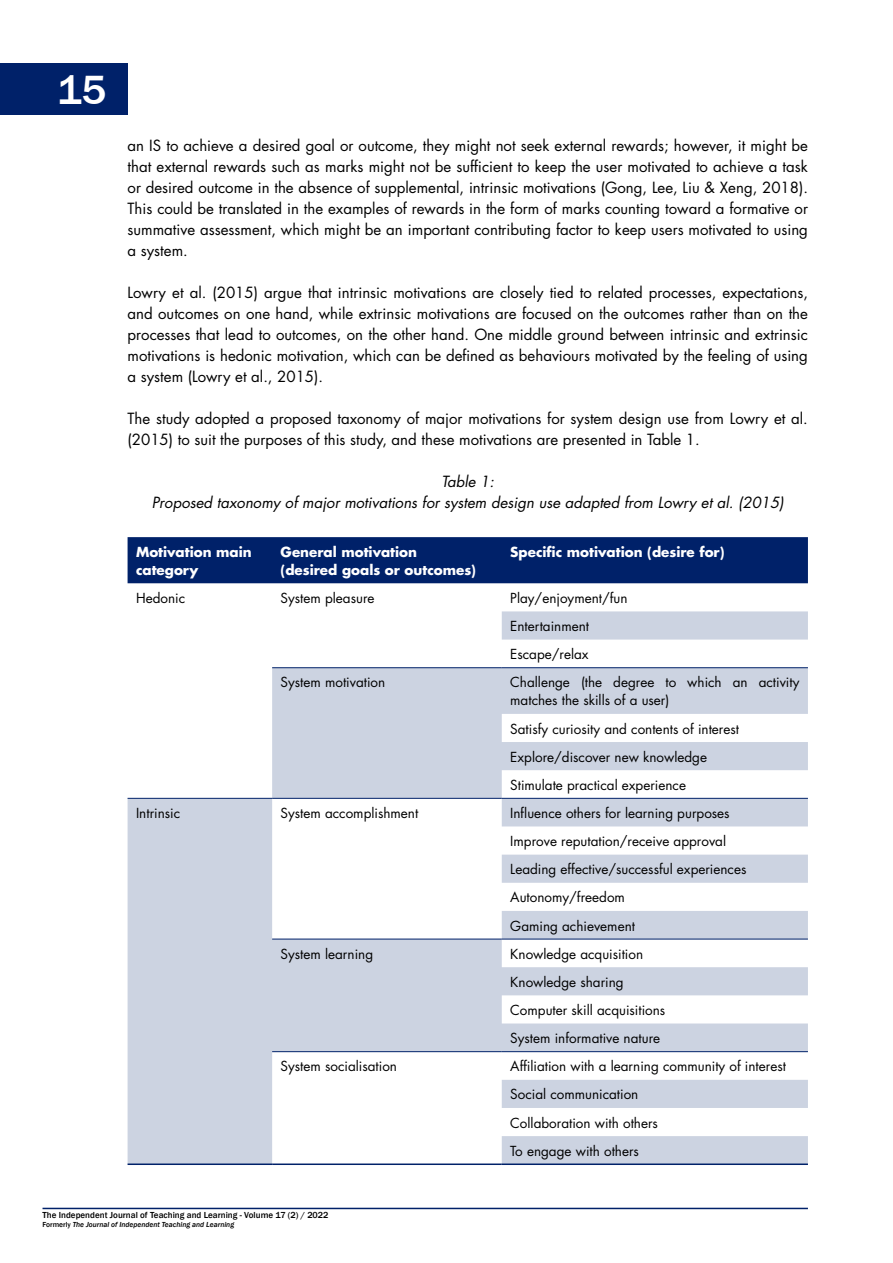
<style>
.page{position:relative;width:893px;height:1263px;background:#fff}
.page>*{position:absolute;margin:0;border:0;box-sizing:border-box;transform-origin:0 0}
.t1{font:500 42px "Franklin Gothic";color:#fff}
.t2{font:15px/21px "Futura Std";color:#000;text-align:justify}
.t3{font:italic 15px/21px "Futura Std";color:#000;text-align:center}
.t4{font:13.5px/28.2px "Futura Std";color:#000}
.t5{font:700 13.5px/18px "Futura Std";color:#fff}
.t6{font:500 9px "Franklin Gothic";color:#000}
.t7{font:italic 500 7.5px "Franklin Gothic";color:#000}
.s1{font-style:normal}
</style>
<div class="page">
<hr style="left:43px;top:1208px;width:765px;height:1px;background:#002169">
<div style="left:0;top:64px;width:128px;height:51px;background:#002169"></div>
<div style="left:128px;top:537px;width:680px;height:46px;background:#002169"></div>
<svg style="left:128px;top:611px;width:680px;height:552px;fill:#ccd3e1"></svg>
<hr style="left:128px;top:1163px;width:144px;height:2px;background:#002169">
<hr style="left:272px;top:1163px;width:230px;height:2px;background:#002169">
<hr style="left:502px;top:1163px;width:306px;height:2px;background:#002169">
<hr style="left:272px;top:1051px;width:230px;height:1px;background:#002169">
<hr style="left:502px;top:1051px;width:306px;height:1px;background:#002169">
<hr style="left:272px;top:939px;width:230px;height:1px;background:#002169">
<hr style="left:502px;top:939px;width:306px;height:1px;background:#002169">
<hr style="left:272px;top:667px;width:230px;height:1px;background:#002169">
<hr style="left:502px;top:667px;width:306px;height:1px;background:#002169">
<hr style="left:128px;top:798px;width:144px;height:1px;background:#002169">
<hr style="left:272px;top:798px;width:230px;height:1px;background:#002169">
<hr style="left:502px;top:798px;width:306px;height:1px;background:#002169">
<h1 class="t1" style="left:57px;top:64px;width:51px">15</h1>
<p class="t2" style="left:128px;top:135px;width:682px">an IS to achieve a desired goal or outcome, they might not seek external rewards; however, it might be that external rewards such as marks might not be sufficient to keep the user motivated to achieve a task or desired outcome in the absence of supplemental, intrinsic motivations (Gong, Lee, Liu &amp; Xeng, 2018).<br>This could be translated in the examples of rewards in the form of marks counting toward a formative or summative assessment, which might be an important contributing factor to keep users motivated to using a system.</p>
<p class="t2" style="left:128px;top:282px;width:682px">Lowry et al. (2015) argue that intrinsic motivations are closely tied to related processes, expectations, and outcomes on one hand, while extrinsic motivations are focused on the outcomes rather than on the processes that lead to outcomes, on the other hand. One middle ground between intrinsic and extrinsic motivations is hedonic motivation, which can be defined as behaviours motivated by the feeling of using a system (Lowry et al., 2015).</p>
<p class="t2" style="left:128px;top:408px;width:682px">The study adopted a proposed taxonomy of major motivations for system design use from Lowry et al. (2015) to suit the purposes of this study, and these motivations are presented in Table 1.</p>
<p class="t3" style="left:152px;top:471px;width:633px">Table 1:<br>Proposed taxonomy of major motivations for system design use adapted from Lowry et al. (2015)</p>
<p class="t5" style="left:136px;top:542px;width:117px">Motivation main category</p>
<p class="t5" style="left:281px;top:542px;width:197px">General motivation (desired goals or outcomes)</p>
<p class="t5" style="left:510px;top:542px;width:216px">Specific motivation (desire for)</p>
<p class="t4" style="left:136px;top:584px;width:51px">Hedonic</p>
<p class="t4" style="left:281px;top:584px;width:95px">System pleasure</p>
<p class="t4" style="left:510px;top:584px;width:119px">Play/enjoyment/fun<br>Entertainment<br>Escape/relax</p>
<p class="t4" style="left:281px;top:668px;width:106px">System motivation</p>
<p class="t4" style="left:510px;top:673px;width:291px;line-height:18px">Challenge (the degree to which an activity matches the skills of a user)</p>
<p class="t4" style="left:510px;top:715px;width:230px">Satisfy curiosity and contents of interest<br>Explore/discover new knowledge<br>Stimulate practical experience</p>
<p class="t4" style="left:136px;top:799px;width:46px">Intrinsic</p>
<p class="t4" style="left:281px;top:799px;width:139px">System accomplishment</p>
<p class="t4" style="left:510px;top:799px;width:238px">Influence others for learning purposes<br>Improve reputation/receive approval<br>Leading effective/successful experiences<br>Autonomy/freedom<br>Gaming achievement</p>
<p class="t4" style="left:281px;top:940px;width:94px">System learning</p>
<p class="t4" style="left:510px;top:940px;width:157px">Knowledge acquisition<br>Knowledge sharing<br>Computer skill acquisitions<br>System informative nature</p>
<p class="t4" style="left:281px;top:1052px;width:118px">System socialisation</p>
<p class="t4" style="left:510px;top:1052px;width:277px">Affiliation with a learning community of interest<br>Social communication<br>Collaboration with others<br>To engage with others</p>
<p class="t6" style="left:43px;top:1210px;width:287px">The Independent Journal of Teaching and Learning - Volume 17 (2) / 2022</p>
<p class="t7" style="left:43px;top:1220px;width:193px"><span class="s1">Formerly</span> The Journal of Independent Teaching and Learning</p>
</div>
